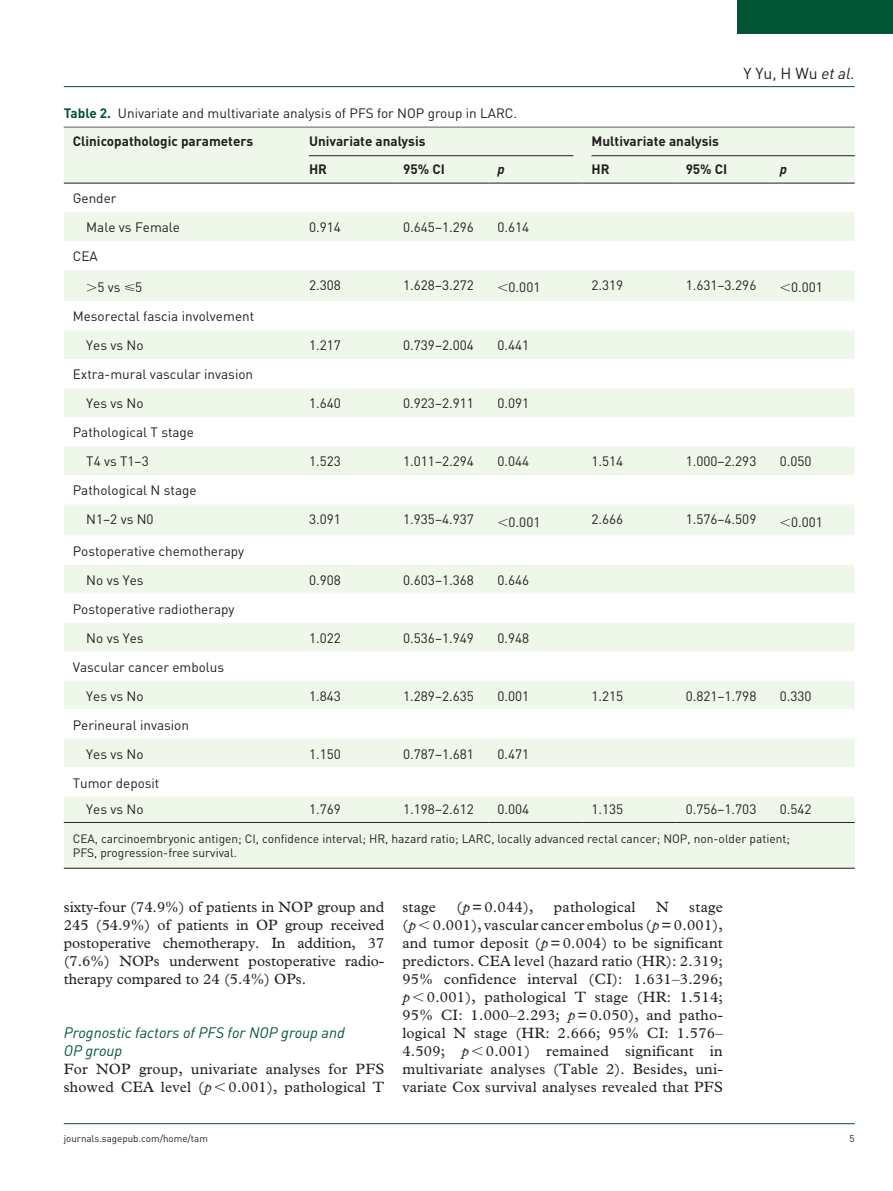
<style>
.page{position:relative;width:893px;height:1191px;background:#fff}
.page>*{position:absolute;margin:0;border:0;box-sizing:border-box;transform-origin:0 0}
.t1{font:15.75px "DIN";color:#231f20}
.t2{font:15px/18px "Plantin Std";letter-spacing:.015em;color:#231f20;text-align:justify}
.t3{font:italic 15px/18px "DIN";color:#015436}
.t4{font:13.5px/29px "DIN";color:#231f20}
.t5{font:700 13.5px "DIN";color:#231f20}
.t6{font:italic 700 13.5px "DIN";color:#231f20}
.t7{font:12px/14.2px "DIN";color:#231f20}
.t8{font:9.75px "DIN";color:#231f20}
.s1{font-style:italic}
.s2{font-weight:700;color:#015436}
.s3{font-weight:700}
</style>
<div class="page">
<hr style="left:64px;top:86px;width:791px;height:1px;background:#015436">
<hr style="left:64px;top:1123px;width:791px;height:1px;background:#015436">
<div style="left:738px;top:0;width:155px;height:34px;background:#015436"></div>
<div style="left:64px;top:822px;width:791px;height:46px;background:#eff7ea"></div>
<hr style="left:64px;top:127px;width:791px;height:1px;background:#231f20">
<hr style="left:64px;top:868px;width:791px;height:1px;background:#231f20">
<div style="left:64px;top:128px;width:791px;height:694px;background:#eff7ea"></div>
<svg style="left:64px;top:184px;width:791px;height:612px"></svg>
<hr style="left:300px;top:183px;width:94px;height:1px;background:#231f20">
<hr style="left:394px;top:183px;width:94px;height:1px;background:#231f20">
<hr style="left:488px;top:183px;width:94px;height:1px;background:#231f20">
<hr style="left:582px;top:183px;width:95px;height:1px;background:#231f20">
<hr style="left:677px;top:183px;width:94px;height:1px;background:#231f20">
<hr style="left:771px;top:183px;width:84px;height:1px;background:#231f20">
<hr style="left:64px;top:822px;width:236px;height:1px;background:#231f20">
<hr style="left:300px;top:822px;width:94px;height:1px;background:#231f20">
<hr style="left:394px;top:822px;width:94px;height:1px;background:#231f20">
<hr style="left:488px;top:822px;width:94px;height:1px;background:#231f20">
<hr style="left:582px;top:822px;width:95px;height:1px;background:#231f20">
<hr style="left:677px;top:822px;width:94px;height:1px;background:#231f20">
<hr style="left:771px;top:822px;width:84px;height:1px;background:#231f20">
<hr style="left:64px;top:183px;width:236px;height:1px;background:#231f20">
<hr style="left:309px;top:155px;width:264px;height:1px;background:#231f20">
<hr style="left:591px;top:155px;width:264px;height:1px;background:#231f20">
<svg style="left:87px;top:284px;width:9px;height:8px"></svg>
<svg style="left:498px;top:284px;width:9px;height:8px"></svg>
<svg style="left:781px;top:284px;width:9px;height:8px"></svg>
<svg style="left:498px;top:518px;width:9px;height:8px"></svg>
<svg style="left:781px;top:518px;width:9px;height:8px"></svg>
<p class="t1" style="left:743px;top:63px;width:113px">Y Yu, H Wu <span class="s1">et al.</span></p>
<p class="t4" style="left:73px;top:98px;width:446px;line-height:28.5px;text-indent:-9px"><span class="s2">Table 2.</span> Univariate and multivariate analysis of PFS for NOP group in LARC.<br><span class="s3">Clinicopathologic parameters</span></p>
<p class="t5" style="left:309px;top:133px;width:118px">Univariate analysis</p>
<p class="t5" style="left:591px;top:133px;width:129px">Multivariate analysis</p>
<p class="t5" style="left:309px;top:160px;width:20px">HR</p>
<p class="t5" style="left:403px;top:160px;width:43px">95% CI</p>
<p class="t6" style="left:497px;top:160px;width:9px">p</p>
<p class="t5" style="left:591px;top:160px;width:20px">HR</p>
<p class="t5" style="left:686px;top:160px;width:43px">95% CI</p>
<p class="t6" style="left:780px;top:160px;width:9px">p</p>
<p class="t4" style="left:86px;top:183px;width:95px;text-indent:-14px">Gender<br>Male vs Female</p>
<p class="t4" style="left:73px;top:241px;width:26px">CEA</p>
<p class="t4" style="left:309px;top:212px;width:33px">0.914</p>
<p class="t4" style="left:403px;top:212px;width:72px">0.645–1.296</p>
<p class="t4" style="left:497px;top:212px;width:33px">0.614</p>
<p class="t4" style="left:98px;top:273px;width:46px">5 vs ⩽5</p>
<p class="t4" style="left:309px;top:270px;width:33px">2.308</p>
<p class="t4" style="left:403px;top:270px;width:72px">1.628–3.272</p>
<p class="t4" style="left:509px;top:273px;width:33px">0.001</p>
<p class="t4" style="left:591px;top:270px;width:33px">2.319</p>
<p class="t4" style="left:686px;top:270px;width:72px">1.631–3.296</p>
<p class="t4" style="left:791px;top:273px;width:33px">0.001</p>
<p class="t4" style="left:86px;top:302px;width:169px;text-indent:-14px">Mesorectal fascia involvement<br>Yes vs No</p>
<p class="t4" style="left:309px;top:331px;width:33px">1.217</p>
<p class="t4" style="left:403px;top:331px;width:72px">0.739–2.004</p>
<p class="t4" style="left:497px;top:331px;width:33px">0.441</p>
<p class="t4" style="left:86px;top:360px;width:168px;text-indent:-14px">Extra-mural vascular invasion<br>Yes vs No</p>
<p class="t4" style="left:86px;top:418px;width:109px;text-indent:-14px">Pathological T stage<br>T4 vs T1–3</p>
<p class="t4" style="left:86px;top:476px;width:112px;text-indent:-14px">Pathological N stage<br>N1–2 vs N0</p>
<p class="t4" style="left:86px;top:536px;width:160px;text-indent:-14px">Postoperative chemotherapy<br>No vs Yes</p>
<p class="t4" style="left:86px;top:594px;width:150px;text-indent:-14px">Postoperative radiotherapy<br>No vs Yes</p>
<p class="t4" style="left:86px;top:652px;width:139px;text-indent:-14px">Vascular cancer embolus<br>Yes vs No</p>
<p class="t4" style="left:86px;top:710px;width:104px;text-indent:-14px">Perineural invasion<br>Yes vs No</p>
<p class="t4" style="left:309px;top:389px;width:33px">1.640</p>
<p class="t4" style="left:403px;top:389px;width:72px">0.923–2.911</p>
<p class="t4" style="left:497px;top:389px;width:33px">0.091</p>
<p class="t4" style="left:309px;top:447px;width:33px">1.523</p>
<p class="t4" style="left:403px;top:447px;width:72px">1.011–2.294</p>
<p class="t4" style="left:497px;top:447px;width:33px">0.044</p>
<p class="t4" style="left:591px;top:447px;width:33px">1.514</p>
<p class="t4" style="left:686px;top:447px;width:72px">1.000–2.293</p>
<p class="t4" style="left:780px;top:447px;width:33px">0.050</p>
<p class="t4" style="left:309px;top:505px;width:33px">3.091</p>
<p class="t4" style="left:403px;top:505px;width:72px">1.935–4.937</p>
<p class="t4" style="left:509px;top:507px;width:33px">0.001</p>
<p class="t4" style="left:591px;top:505px;width:33px">2.666</p>
<p class="t4" style="left:686px;top:505px;width:72px">1.576–4.509</p>
<p class="t4" style="left:791px;top:507px;width:33px">0.001</p>
<p class="t4" style="left:309px;top:565px;width:33px">0.908</p>
<p class="t4" style="left:403px;top:565px;width:72px">0.603–1.368</p>
<p class="t4" style="left:497px;top:565px;width:33px">0.646</p>
<p class="t4" style="left:309px;top:623px;width:33px">1.022</p>
<p class="t4" style="left:403px;top:623px;width:72px">0.536–1.949</p>
<p class="t4" style="left:497px;top:623px;width:33px">0.948</p>
<p class="t4" style="left:309px;top:681px;width:33px">1.843</p>
<p class="t4" style="left:403px;top:681px;width:72px">1.289–2.635</p>
<p class="t4" style="left:497px;top:681px;width:33px">0.001</p>
<p class="t4" style="left:591px;top:681px;width:33px">1.215</p>
<p class="t4" style="left:686px;top:681px;width:72px">0.821–1.798</p>
<p class="t4" style="left:780px;top:681px;width:33px">0.330</p>
<p class="t4" style="left:309px;top:739px;width:33px">1.150</p>
<p class="t4" style="left:403px;top:739px;width:72px">0.787–1.681</p>
<p class="t4" style="left:497px;top:739px;width:33px">0.471</p>
<p class="t4" style="left:73px;top:769px;width:88px;line-height:26px;text-align:center">Tumor deposit<br>Yes vs No</p>
<p class="t4" style="left:309px;top:794px;width:33px">1.769</p>
<p class="t4" style="left:403px;top:794px;width:72px">1.198–2.612</p>
<p class="t4" style="left:497px;top:794px;width:33px">0.004</p>
<p class="t4" style="left:591px;top:794px;width:33px">1.135</p>
<p class="t4" style="left:686px;top:794px;width:72px">0.756–1.703</p>
<p class="t4" style="left:780px;top:794px;width:33px">0.542</p>
<p class="t7" style="left:73px;top:831px;width:719px">CEA, carcinoembryonic antigen; CI, confidence interval; HR, hazard ratio; LARC, locally advanced rectal cancer; NOP, non-older patient;<br>PFS, progression-free survival.</p>
<p class="t2" style="left:64px;top:898px;width:322px">sixty-four (74.9%) of patients in NOP group and 245 (54.9%) of patients in OP group received postoperative chemotherapy. In addition, 37 (7.6%) NOPs underwent postoperative radio&shy;therapy compared to 24 (5.4%) OPs.</p>
<p class="t3" style="left:64px;top:1023px;width:283px">Prognostic factors of PFS for NOP group and<br>OP group</p>
<p class="t2" style="left:64px;top:1060px;width:322px">For NOP group, univariate analyses for PFS showed CEA level (<span class="s1">p</span> 0.001), pathological T</p>
<p class="t2" style="left:402px;top:898px;width:35px">stage</p>
<p class="t2" style="left:456px;top:898px;width:79px">(<span class="s1">p</span>=0.044),</p>
<p class="t2" style="left:554px;top:898px;width:83px">pathological</p>
<p class="t2" style="left:656px;top:898px;width:14px">N</p>
<p class="t2" style="left:402px;top:898px;width:322px;text-indent:287px">stage (<span class="s1">p</span> 0.001), vascular cancer embolus (<span class="s1">p</span>=0.001), and tumor deposit (<span class="s1">p</span>=0.004) to be significant predictors. CEA level (hazard ratio (HR): 2.319; 95% confidence interval (CI): 1.631–3.296; <span class="s1">p</span> 0.001), pathological T stage (HR: 1.514; 95% CI: 1.000–2.293; <span class="s1">p</span>=0.050), and patho&shy;logical N stage (HR: 2.666; 95% CI: 1.576– 4.509; <span class="s1">p</span> 0.001) remained significant in multivariate analyses (Table 2). Besides, uni&shy;variate Cox survival analyses revealed that PFS</p>
<p class="t8" style="left:64px;top:1132px;width:146px">journals.sagepub.com/home/tam</p>
<p class="t8" style="left:850px;top:1132px;width:7px">5</p>
</div>
